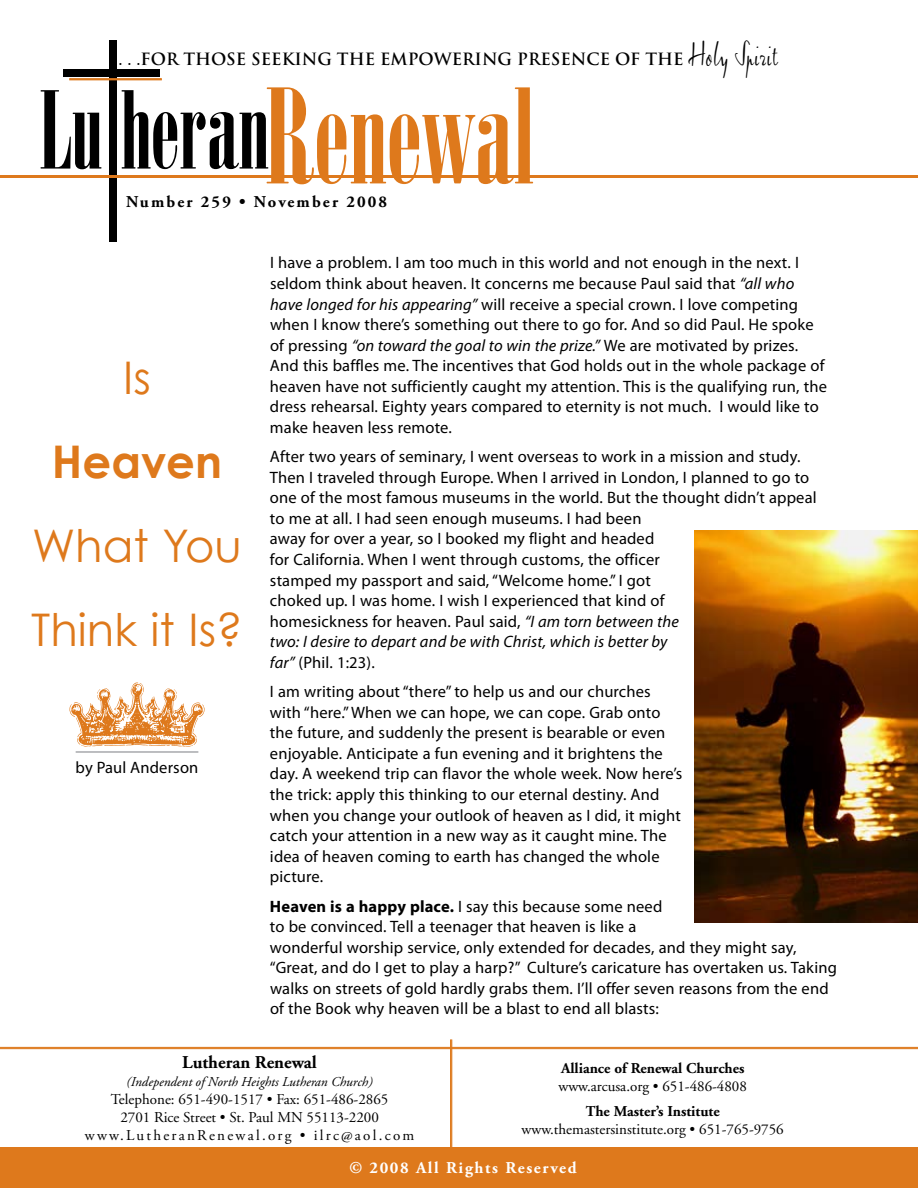
<style>
.page{position:relative;width:918px;height:1188px;background:#fff}
.page>*{position:absolute;margin:0;border:0;box-sizing:border-box;transform-origin:0 0}
.t1{font:45px/84px "Century Gothic";color:#de791c}
.t2{font:700 45px "Century Gothic";color:#de791c}
.t3{font:39px "Amethyste";color:#000}
.t4{font:700 18px "Adobe Garamond";color:#000}
.t5{font:16.5px/20.5px "Myriad Pro";letter-spacing:.01em;color:#000}
.t6{font:700 16.5px "Trajan";color:#000}
.t7{font:700 16.5px "Adobe Garamond Pro";letter-spacing:.1em;color:#fff}
.t8{font:700 16.5px "Adobe Garamond Pro";letter-spacing:.13em;color:#000}
.t9{font:15px/18px "Adobe Garamond";color:#000;text-align:center}
.t10{font:700 15px "Adobe Garamond";color:#000}
.t11{font:15px "Adobe Garamond Pro";letter-spacing:.15em;color:#000}
.t12{font:italic 13.5px "Adobe Garamond";color:#000}
.s1{font-style:italic}
.s2{font-weight:700}
</style>
<div class="page">
<div style="left:0;top:1148px;width:918px;height:40px;background:#de791c"></div>
<svg style="left:41px;top:90px;width:61px;height:79px"></svg>
<div style="left:109px;top:40px;width:7px;height:202px;background:#000"></div>
<div style="left:63px;top:70px;width:97px;height:7px;background:#000"></div>
<div style="left:69px;top:78px;width:93px;height:2px;border:1px solid #de791c"></div>
<hr style="left:0;top:176px;width:918px;height:2px;background:#de791c">
<svg style="left:122px;top:87px;width:411px;height:97px"></svg>
<hr style="left:452px;top:1040px;width:1px;height:117px;background:#de791c">
<hr style="left:451px;top:1040px;width:1px;height:117px;background:#de791c">
<hr style="left:450px;top:1040px;width:1px;height:117px;background:#de791c">
<hr style="left:0;top:1047px;width:918px;height:1px;background:#de791c">
<hr style="left:0;top:1048px;width:918px;height:1px;background:#de791c">
<img style="left:694px;top:530px;width:224px;height:392px">
<svg style="left:69px;top:683px;width:136px;height:64px"></svg>
<hr style="left:76px;top:751px;width:122px;height:2px;background:#a7a9ac">
<h2 class="t3" style="left:689px;top:35px;width:90px">Holy Spirit</h2>
<p class="t6" style="left:118px;top:49px;width:567px">. . .FOR THOSE SEEKING THE EMPOWERING PRESENCE OF THE</p>
<p class="t8" style="left:126px;top:192px;width:263px">Number 259 • November 2008</p>
<h1 class="t1" style="left:123px;top:335px;width:29px">Is</h1>
<h1 class="t2" style="left:52px;top:433px;width:172px">Heaven</h1>
<h1 class="t1" style="left:31px;top:503px;width:213px">What You<br>Think it Is?</h1>
<p class="t5" style="left:76px;top:757px;width:124px">by Paul Anderson</p>
<p class="t5" style="left:270px;top:252px;width:558px">I have a problem. I am too much in this world and not enough in the next. I seldom think about heaven. It concerns me because Paul said that <span class="s1">“all who have longed for his appearing”</span> will receive a special crown. I love competing when I know there’s something out there to go for. And so did Paul. He spoke of pressing <span class="s1">“on toward the goal to win the prize.”</span> We are motivated by prizes.<br>And this baffles me. The incentives that God holds out in the whole package of heaven have not sufficiently caught my attention. This is the qualifying run, the dress rehearsal. Eighty years compared to eternity is not much. I would like to make heaven less remote.</p>
<p class="t5" style="left:270px;top:446px;width:548px">After two years of seminary, I went overseas to work in a mission and study.<br>Then I traveled through Europe. When I arrived in London, I planned to go to one of the most famous museums in the world. But the thought didn’t appeal to me at all. I had seen enough museums. I had been<br>away for over a year, so I booked my flight and headed<br>for California. When I went through customs, the officer<br>stamped my passport and said, “Welcome home.” I got<br>choked up. I was home. I wish I experienced that kind of<br>homesickness for heaven. Paul said, <span class="s1">“I am torn between the<br>two: I desire to depart and be with Christ, which is better by<br>far”</span> (Phil. 1:23).</p>
<p class="t5" style="left:270px;top:681px;width:414px">I am writing about “there” to help us and our churches with “here.” When we can hope, we can cope. Grab onto the future, and suddenly the present is bearable or even enjoyable. Anticipate a fun evening and it brightens the day. A weekend trip can flavor the whole week. Now here’s the trick: apply this thinking to our eternal destiny. And when you change your outlook of heaven as I did, it might catch your attention in a new way as it caught mine. The idea of heaven coming to earth has changed the whole picture.</p>
<p class="t5" style="left:270px;top:896px;width:569px"><span class="s2">Heaven is a happy place.</span> I say this because some need<br>to be convinced. Tell a teenager that heaven is like a<br>wonderful worship service, only extended for decades, and they might say, “Great, and do I get to play a harp?” Culture’s caricature has overtaken us. Taking walks on streets of gold hardly grabs them. I’ll offer seven reasons from the end of the Book why heaven will be a blast to end all blasts:</p>
<p class="t4" style="left:182px;top:1053px;width:136px">Lutheran Renewal</p>
<p class="t12" style="left:127px;top:1075px;width:248px">(Independent of North Heights Lutheran Church)</p>
<p class="t9" style="left:111px;top:1091px;width:279px">Telephone: 651-490-1517 • Fax: 651-486-2865<br>2701 Rice Street • St. Paul MN 55113-2200</p>
<p class="t11" style="left:85px;top:1126px;width:331px">www.LutheranRenewal.org • ilrc@aol.com</p>
<p class="t10" style="left:561px;top:1060px;width:185px">Alliance of Renewal Churches</p>
<p class="t9" style="left:558px;top:1078px;width:190px">www.arcusa.org • 651-486-4808</p>
<p class="t10" style="left:586px;top:1103px;width:135px">The Master’s Institute</p>
<p class="t9" style="left:522px;top:1120px;width:264px">www.themastersinstitute.org • 651-765-9756</p>
<p class="t7" style="left:349px;top:1158px;width:229px">© 2008 All Rights Reserved</p>
</div>
